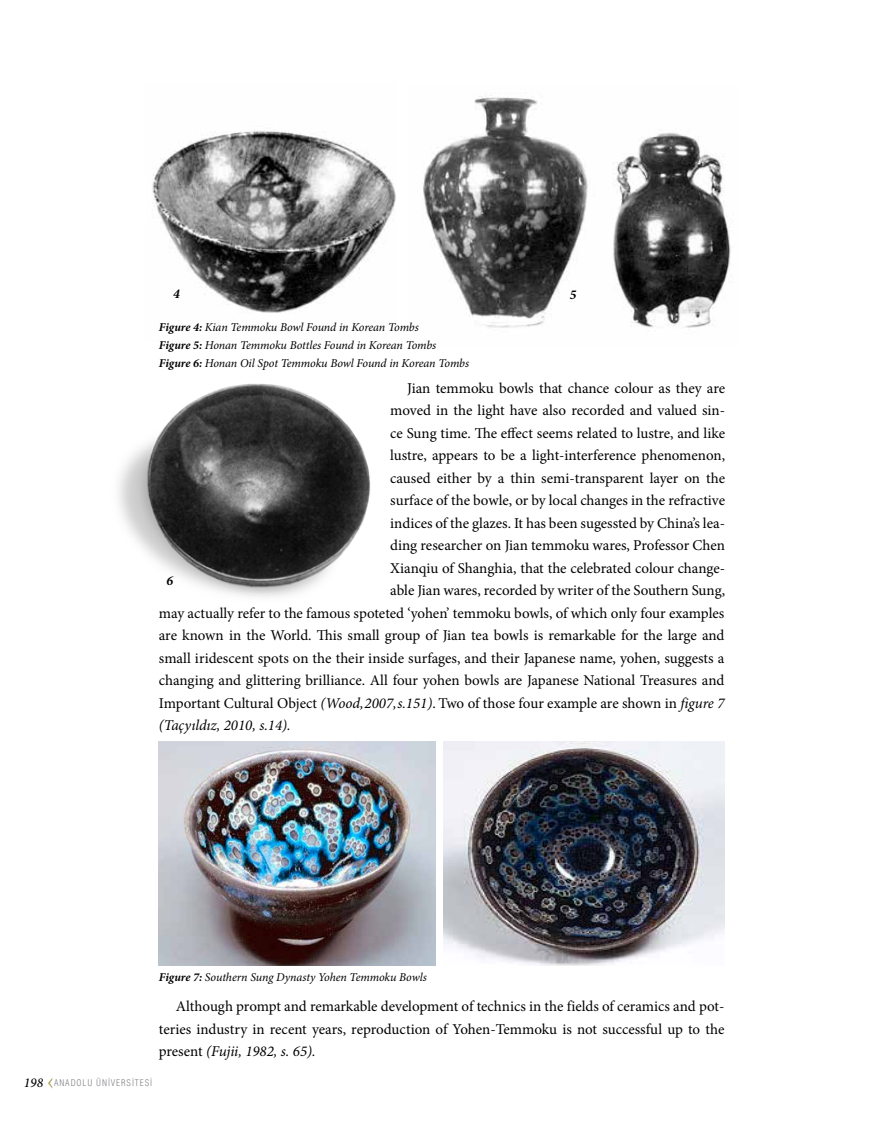
<style>
.page{position:relative;width:893px;height:1127px;background:#fff}
.page>*{position:absolute;margin:0;border:0;box-sizing:border-box;transform-origin:0 0}
.t1{font:15px/22.5px "Minion Pro";letter-spacing:-.005em;color:#000;text-align:justify}
.t2{font:italic 700 13.5px "Minion Pro";color:#000}
.t3{font:italic 12px/18px "Minion Pro";letter-spacing:-.01em;color:#000}
.t4{font:300 condensed 9px "Helvetica";letter-spacing:.1em;color:#808285}
.s1{font-weight:700}
.s2{font-style:italic}
.s3{font-family:"Minion Pro";font-weight:500;font-style:italic;font-stretch:normal;font-size:13.5px;color:#000}
</style>
<div class="page">
<svg style="left:48px;top:1078px;width:4px;height:10px"></svg>
<img style="left:118px;top:384px;width:252px;height:213px">
<img style="left:423px;top:95px;width:308px;height:233px">
<img style="left:152px;top:130px;width:244px;height:183px">
<img style="left:443px;top:742px;width:281px;height:224px">
<img style="left:159px;top:742px;width:276px;height:224px">
<p class="t2" style="left:173px;top:284px;width:8px">4</p>
<p class="t3" style="left:159px;top:318px;width:312px"><span class="s1">Figure 4:</span> Kian Temmoku Bowl Found in Korean Tombs<br><span class="s1">Figure 5:</span> Honan Temmoku Bottles Found in Korean Tombs<br><span class="s1">Figure 6:</span> Honan Oil Spot Temmoku Bowl Found in Korean Tombs</p>
<p class="t2" style="left:570px;top:285px;width:8px">5</p>
<p class="t2" style="left:166px;top:571px;width:8px">6</p>
<p class="t1" style="left:390px;top:377px;width:336px;text-indent:17px">Jian temmoku bowls that chance colour as they are moved in the light have also recorded and valued sin&shy;ce Sung time. The effect seems related to lustre, and like lustre, appears to be a light-interference phenomenon, caused either by a thin semi-transparent layer on the surface of the bowle, or by local changes in the refractive indices of the glazes. It has been sugessted by China’s lea&shy;ding researcher on Jian temmoku wares, Professor Chen Xianqiu of Shanghia, that the celebrated colour change&shy;able Jian wares, recorded by writer of the Southern Sung,</p>
<p class="t1" style="left:159px;top:601px;width:567px">may actually refer to the famous spoteted ‘yohen’ temmoku bowls, of which only four examples are known in the World. This small group of Jian tea bowls is remarkable for the large and small iridescent spots on the their inside surfages, and their Japanese name, yohen, suggests a changing and glittering brilliance. All four yohen bowls are Japanese National Treasures and Important Cultural Object <span class="s2">(Wood, 2007, s.151)</span>. Two of those four example are shown in <span class="s2">figure 7 (Taçyıldız, 2010, s.14).</span></p>
<p class="t3" style="left:159px;top:968px;width:269px"><span class="s1">Figure 7:</span> Southern Sung Dynasty Yohen Temmoku Bowls</p>
<p class="t1" style="left:159px;top:995px;width:567px;text-indent:17px">Although prompt and remarkable development of technics in the fields of ceramics and pot&shy;teries industry in recent years, reproduction of Yohen-Temmoku is not successful up to the present <span class="s2">(Fujii, 1982, s. 65).</span></p>
<p class="t4" style="left:24px;top:1078px;width:130px"><span class="s3">198</span> ANADOLU ÜNİVERSİTESİ</p>
</div>
